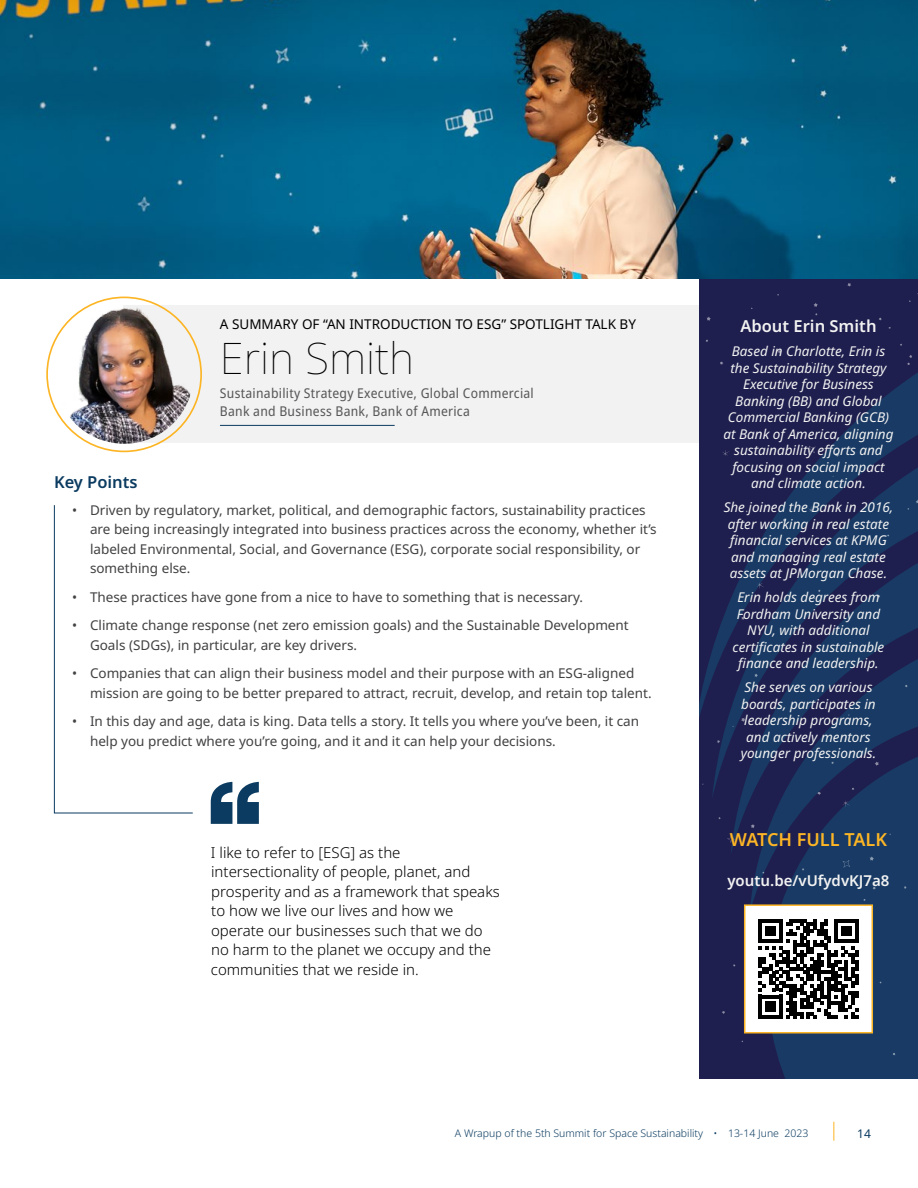
<style>
.page{position:relative;width:918px;height:1188px;background:#fff}
.page>*{position:absolute;margin:0;border:0;box-sizing:border-box;transform-origin:0 0}
.ABT_Title{font:100 43.5px "Noto Sans";color:#000}
.Guts_Head1{font:600 18px "Noto Sans";color:#fcb525}
.Guts_Head1-2{font:600 16.5px "Noto Sans";color:#f2f2f2}
.Guts_Head1-3{font:600 16.5px "Noto Sans";color:#0b3b60}
.QB_-_Quote_Body_Black__Right{font:300 15px/19.5px "Noto Sans";color:#000}
.Guts_Head1-4{font:600 15px "Noto Sans";color:#f2f2f2}
.t1{font:13.5px/19.5px "Noto Sans";color:#414042}
.Guts_Head1-5{font:italic 13.5px/16.5px "Noto Sans";color:#f2f2f2;text-align:center}
.TBL_Body1{font:semi-condensed 13.5px/18px "Noto Sans";letter-spacing:.02em;color:#58585a}
.ABT_Title-2{font:13.5px "Noto Sans";color:#000}
.t2{font:12px "Noto Sans";color:#0b3b60}
.t3{font:300 10.5px "Noto Sans";color:#0b3b60}
</style>
<div class="page">
<svg style="left:833px;top:1122px;width:1px;height:19px"></svg>
<div style="left:123px;top:306px;width:795px;height:137px;background:#f2f2f2"></div>
<hr style="left:220px;top:425px;width:175px;height:1px;background:#0b3b60">
<img style="left:55px;top:305px;width:139px;height:139px;border-radius:69px">
<img style="left:0;top:0;width:918px;height:279px">
<svg style="left:54px;top:505px;width:139px;height:309px"></svg>
<svg style="left:211px;top:782px;width:48px;height:42px"></svg>
<svg style="left:699px;top:279px;width:219px;height:799px;background:#1c2957"></svg>
<svg style="left:847px;top:283px;width:4px;height:4px"></svg>
<svg style="left:876px;top:594px;width:4px;height:4px"></svg>
<svg style="left:905px;top:684px;width:3px;height:4px"></svg>
<svg style="left:872px;top:886px;width:4px;height:4px"></svg>
<svg style="left:869px;top:856px;width:5px;height:5px"></svg>
<svg style="left:754px;top:673px;width:4px;height:4px"></svg>
<svg style="left:741px;top:616px;width:4px;height:4px"></svg>
<svg style="left:741px;top:718px;width:5px;height:4px"></svg>
<svg style="left:757px;top:582px;width:7px;height:7px"></svg>
<svg style="left:842px;top:801px;width:8px;height:6px"></svg>
<svg style="left:843px;top:860px;width:7px;height:8px"></svg>
<svg style="left:879px;top:317px;width:3px;height:4px"></svg>
<svg style="left:907px;top:355px;width:6px;height:10px"></svg>
<svg style="left:835px;top:452px;width:5px;height:5px"></svg>
<svg style="left:783px;top:518px;width:4px;height:4px"></svg>
<svg style="left:720px;top:361px;width:4px;height:4px"></svg>
<svg style="left:778px;top:350px;width:4px;height:4px"></svg>
<svg style="left:706px;top:316px;width:5px;height:5px"></svg>
<svg style="left:814px;top:589px;width:7px;height:10px"></svg>
<svg style="left:813px;top:303px;width:5px;height:4px"></svg>
<svg style="left:751px;top:824px;width:4px;height:4px"></svg>
<svg style="left:722px;top:450px;width:7px;height:6px"></svg>
<svg style="left:808px;top:506px;width:7px;height:7px"></svg>
<svg style="left:808px;top:446px;width:8px;height:7px"></svg>
<svg style="left:727px;top:835px;width:8px;height:8px"></svg>
<svg style="left:874px;top:761px;width:5px;height:5px"></svg>
<svg style="left:892px;top:1053px;width:4px;height:3px"></svg>
<div style="left:745px;top:905px;width:127px;height:128px;background:#fff"></div>
<svg style="left:759px;top:919px;width:99px;height:100px"></svg>
<div style="left:744px;top:904px;width:129px;height:130px;border:2px solid #fcb525"></div>
<p class="ABT_Title-2" style="left:220px;top:315px;width:418px">A SUMMARY OF “AN INTRODUCTION TO ESG” SPOTLIGHT TALK BY</p>
<p class="ABT_Title" style="left:220px;top:327px;width:195px">Erin Smith</p>
<p class="TBL_Body1" style="left:220px;top:385px;width:315px">Sustainability Strategy Executive, Global Commercial<br>Bank and Business Bank, Bank of America</p>
<p class="Guts_Head1-3" style="left:54px;top:470px;width:85px">Key Points</p>
<p class="t1" style="left:90px;top:501px;width:568px;text-indent:-18px">• Driven by regulatory, market, political, and demographic factors, sustainability practices are being increasingly integrated into business practices across the economy, whether it’s labeled Environmental, Social, and Governance (ESG), corporate social responsibility, or something else.</p>
<p class="t1" style="left:72px;top:588px;width:513px">• These practices have gone from a nice to have to something that is necessary.</p>
<p class="t1" style="left:90px;top:616px;width:540px;text-indent:-18px">• Climate change response (net zero emission goals) and the Sustainable Development<br>Goals (SDGs), in particular, are key drivers.</p>
<p class="t1" style="left:90px;top:664px;width:563px;text-indent:-18px">• Companies that can align their business model and their purpose with an ESG-aligned mission are going to be better prepared to attract, recruit, develop, and retain top talent.</p>
<p class="t1" style="left:90px;top:712px;width:551px;text-indent:-18px">• In this day and age, data is king. Data tells a story. It tells you where you’ve been, it can help you predict where you’re going, and it and it can help your decisions.</p>
<p class="QB_-_Quote_Body_Black__Right" style="left:211px;top:843px;width:290px">I like to refer to [ESG] as the intersectionality of people, planet, and prosperity and as a framework that speaks to how we live our lives and how we operate our businesses such that we do no harm to the planet we occupy and the communities that we reside in.</p>
<p class="Guts_Head1-2" style="left:740px;top:315px;width:138px">About Erin Smith</p>
<p class="Guts_Head1-5" style="left:724px;top:343px;width:171px">Based in Charlotte, Erin is the Sustainability Strategy<br>Executive for Business<br>Banking (BB) and Global<br>Commercial Banking (GCB) at Bank of America, aligning sustainability efforts and focusing on social impact and climate action.</p>
<p class="Guts_Head1-5" style="left:724px;top:499px;width:171px">She joined the Bank in 2016, after working in real estate financial services at KPMG and managing real estate assets at JPMorgan Chase.</p>
<p class="Guts_Head1-5" style="left:733px;top:589px;width:153px">Erin holds degrees from<br>Fordham University and<br>NYU, with additional certificates in sustainable finance and leadership.</p>
<p class="Guts_Head1-5" style="left:741px;top:679px;width:137px">She serves on various boards, participates in leadership programs, and actively mentors younger professionals.</p>
<p class="Guts_Head1" style="left:730px;top:827px;width:159px">WATCH FULL TALK</p>
<p class="Guts_Head1-4" style="left:727px;top:870px;width:164px">youtu.be/vUfydvKJ7a8</p>
<p class="t3" style="left:455px;top:1126px;width:355px">A Wrapup of the 5th Summit for Space Sustainability • 13-14 June 2023</p>
<p class="t2" style="left:857px;top:1125px;width:15px">14</p>
</div>
